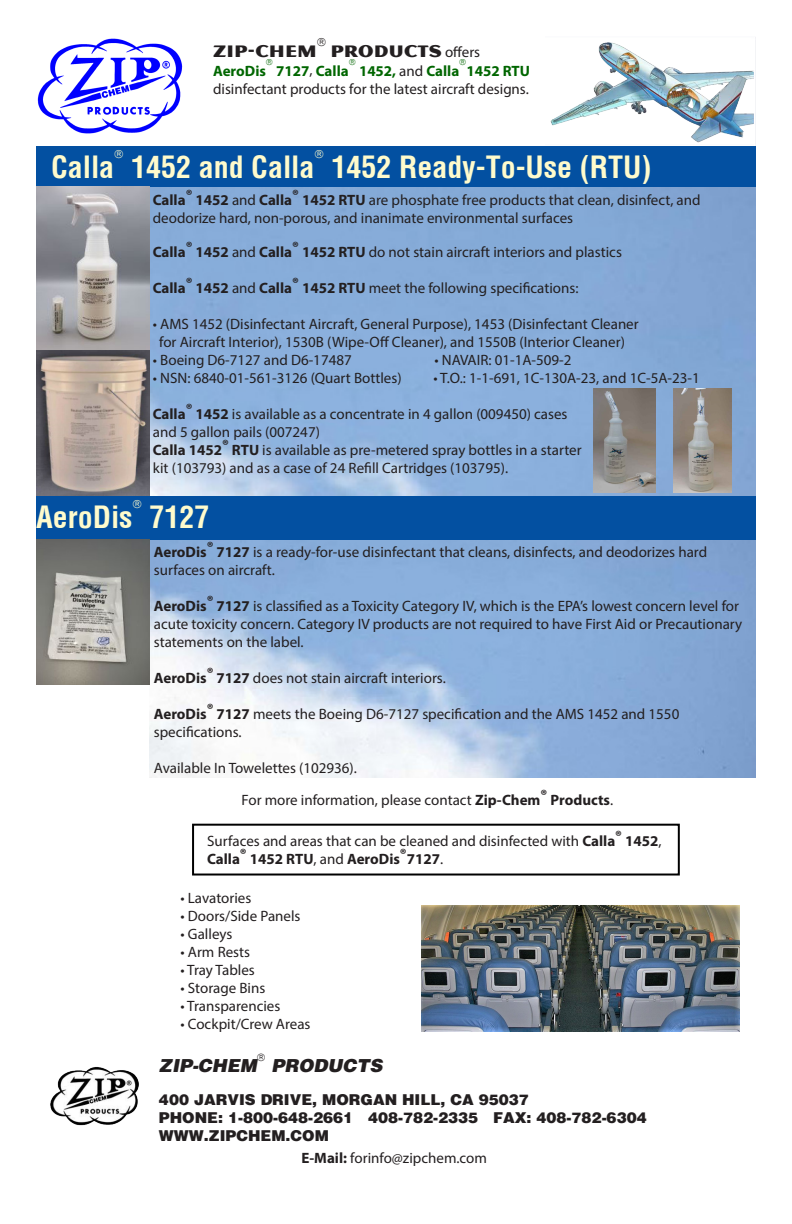
<style>
.page{position:relative;width:792px;height:1224px;background:#fff}
.page>*{position:absolute;margin:0;border:0;box-sizing:border-box;transform-origin:0 0}
.t1{font:700 condensed 30px "Switzerland";color:#fffbcc}
.t2{font:18px "Magnesium MVB";color:#231f20}
.t3{font:italic 900 18px "Switzerland";color:#231f20}
.t4{font:15px/18px "Myriad Pro";color:#231f20;text-align:right}
.t5{font:15px "Switzerland Black Plain";color:#231f20}
.t6{font:700 15px "Myriad Pro";color:#060}
.t7{font:700 15px "Myriad Pro";color:#231f20}
.s1{font-family:"Myriad Pro";font-size:15px}
.s2{font-weight:400;color:#231f20}
.s3{font-weight:700;color:#060}
.s4{font-weight:700}
.s5{font-weight:400}
</style>
<div class="page">
<div style="left:192px;top:824px;width:488px;height:52px;background:#fff;border:2px solid #000"></div>
<img style="left:150px;top:187px;width:606px;height:309px">
<img style="left:150px;top:539px;width:606px;height:239px">
<div style="left:36px;top:146px;width:720px;height:41px;background:#0350a1"></div>
<div style="left:36px;top:496px;width:720px;height:43px;background:#0350a1"></div>
<img style="left:550px;top:37px;width:206px;height:109px">
<img style="left:50px;top:1067px;width:89px;height:59px">
<img style="left:37px;top:38px;width:146px;height:96px">
<img style="left:36px;top:187px;width:114px;height:309px">
<img style="left:593px;top:388px;width:62px;height:104px">
<img style="left:674px;top:388px;width:57px;height:104px">
<img style="left:36px;top:539px;width:114px;height:145px">
<img style="left:422px;top:906px;width:318px;height:125px">
<p class="t2" style="left:213px;top:40px;width:105px">ZIP-CHEM</p>
<p class="t2" style="left:331px;top:40px;width:151px">PRODUCTS <span class="s1">offers</span></p>
<p class="t6" style="left:213px;top:61px;width:54px">AeroDis</p>
<p class="t6" style="left:276px;top:61px;width:74px">7127<span class="s2">,</span> Calla</p>
<p class="t6" style="left:359px;top:61px;width:102px">1452, <span class="s2">and</span> Calla</p>
<p class="t4" style="left:213px;top:62px;width:319px"><span class="s3">1452 RTU<br></span>disinfectant products for the latest aircraft designs.</p>
<p class="t1" style="left:51px;top:149px;width:65px">Calla</p>
<p class="t1" style="left:131px;top:149px;width:185px">1452 and Calla</p>
<p class="t1" style="left:332px;top:149px;width:321px">1452 Ready-To-Use (RTU)</p>
<p class="t4" style="left:153px;top:191px;width:549px"><span class="s4">Calla</span><sup>®</sup> <span class="s4">1452</span> and <span class="s4">Calla</span><sup>®</sup> <span class="s4">1452 RTU</span> are phosphate free products that clean, disinfect, and</p>
<p class="t4" style="left:153px;top:209px;width:422px">deodorize hard, non-porous, and inanimate environmental surfaces</p>
<p class="t4" style="left:153px;top:243px;width:471px"><span class="s4">Calla</span><sup>®</sup> <span class="s4">1452</span> and <span class="s4">Calla</span><sup>®</sup> <span class="s4">1452 RTU</span> do not stain aircraft interiors and plastics</p>
<p class="t4" style="left:153px;top:279px;width:427px"><span class="s4">Calla</span><sup>®</sup> <span class="s4">1452</span> and <span class="s4">Calla</span><sup>®</sup> <span class="s4">1452 RTU</span> meet the following specifications:</p>
<p class="t4" style="left:153px;top:315px;width:487px">• AMS 1452 (Disinfectant Aircraft, General Purpose), 1453 (Disinfectant Cleaner</p>
<p class="t4" style="left:159px;top:333px;width:467px">for Aircraft Interior), 1530B (Wipe-Off Cleaner), and 1550B (Interior Cleaner)</p>
<p class="t4" style="left:153px;top:351px;width:200px">• Boeing D6-7127 and D6-17487</p>
<p class="t4" style="left:434px;top:351px;width:139px">• NAVAIR: 01-1A-509-2</p>
<p class="t4" style="left:153px;top:369px;width:250px">• NSN: 6840-01-561-3126 (Quart Bottles)</p>
<p class="t4" style="left:433px;top:369px;width:268px">• T.O.: 1-1-691, 1C-130A-23, and 1C-5A-23-1</p>
<p class="t4" style="left:153px;top:405px;width:416px"><span class="s4">Calla</span><sup>®</sup> <span class="s4">1452</span> is available as a concentrate in 4 gallon (009450) cases</p>
<p class="t4" style="left:153px;top:423px;width:169px">and 5 gallon pails (007247)</p>
<p class="t4" style="left:153px;top:441px;width:430px"><span class="s4">Calla 1452</span><sup>®</sup> <span class="s4">RTU</span> is available as pre-metered spray bottles in a starter</p>
<p class="t4" style="left:153px;top:459px;width:357px">kit (103793) and as a case of 24 Refill Cartridges (103795).</p>
<p class="t1" style="left:36px;top:499px;width:98px">AeroDis</p>
<p class="t1" style="left:150px;top:499px;width:61px">7127</p>
<p class="t4" style="left:154px;top:543px;width:555px"><span class="s4">AeroDis</span><sup>®</sup> <span class="s4">7127</span> is a ready-for-use disinfectant that cleans, disinfects, and deodorizes hard</p>
<p class="t4" style="left:154px;top:561px;width:123px">surfaces on aircraft.</p>
<p class="t4" style="left:154px;top:597px;width:587px"><span class="s4">AeroDis</span><sup>®</sup> <span class="s4">7127</span> is classified as a Toxicity Category IV, which is the EPA’s lowest concern level for</p>
<p class="t4" style="left:154px;top:615px;width:590px">acute toxicity concern. Category IV products are not required to have First Aid or Precautionary</p>
<p class="t4" style="left:154px;top:633px;width:151px">statements on the label.</p>
<p class="t4" style="left:154px;top:669px;width:293px"><span class="s4">AeroDis</span><sup>®</sup> <span class="s4">7127</span> does not stain aircraft interiors.</p>
<p class="t4" style="left:154px;top:705px;width:527px"><span class="s4">AeroDis</span><sup>®</sup> <span class="s4">7127</span> meets the Boeing D6-7127 specification and the AMS 1452 and 1550</p>
<p class="t4" style="left:154px;top:723px;width:89px">specifications.</p>
<p class="t4" style="left:154px;top:759px;width:205px">Available In Towelettes (102936).</p>
<p class="t4" style="left:242px;top:790px;width:373px">For more information, please contact <span class="s4">Zip-Chem</span><sup>®</sup> <span class="s4">Products</span>.</p>
<p class="t4" style="left:207px;top:832px;width:456px">Surfaces and areas that can be cleaned and disinfected with <span class="s4">Calla</span><sup>®</sup> <span class="s4">1452</span>,</p>
<p class="t7" style="left:207px;top:849px;width:238px">Calla® 1452 RTU<span class="s5">, and</span> AeroDis®7127<span class="s5">.</span></p>
<p class="t4" style="left:180px;top:888px;width:72px">• Lavatories</p>
<p class="t4" style="left:180px;top:906px;width:122px">• Doors/Side Panels</p>
<p class="t4" style="left:180px;top:924px;width:53px">• Galleys</p>
<p class="t4" style="left:180px;top:942px;width:71px">• Arm Rests</p>
<p class="t4" style="left:180px;top:960px;width:76px">• Tray Tables</p>
<p class="t4" style="left:180px;top:978px;width:86px">• Storage Bins</p>
<p class="t4" style="left:180px;top:996px;width:101px">• Transparencies</p>
<p class="t4" style="left:180px;top:1014px;width:132px">• Cockpit/Crew Areas</p>
<p class="t3" style="left:159px;top:1054px;width:99px">ZIP-CHEM</p>
<p class="t3" style="left:272px;top:1054px;width:112px">PRODUCTS</p>
<p class="t5" style="left:159px;top:1089px;width:371px">400 JARVIS DRIVE, MORGAN HILL, CA 95037</p>
<p class="t5" style="left:159px;top:1107px;width:489px">PHONE: 1-800-648-2661 408-782-2335 FAX: 408-782-6304</p>
<p class="t5" style="left:159px;top:1125px;width:171px">WWW.ZIPCHEM.COM</p>
<p class="t4" style="left:301px;top:1149px;width:187px"><span class="s4">E-Mail:</span> forinfo@zipchem.com</p>
</div>
